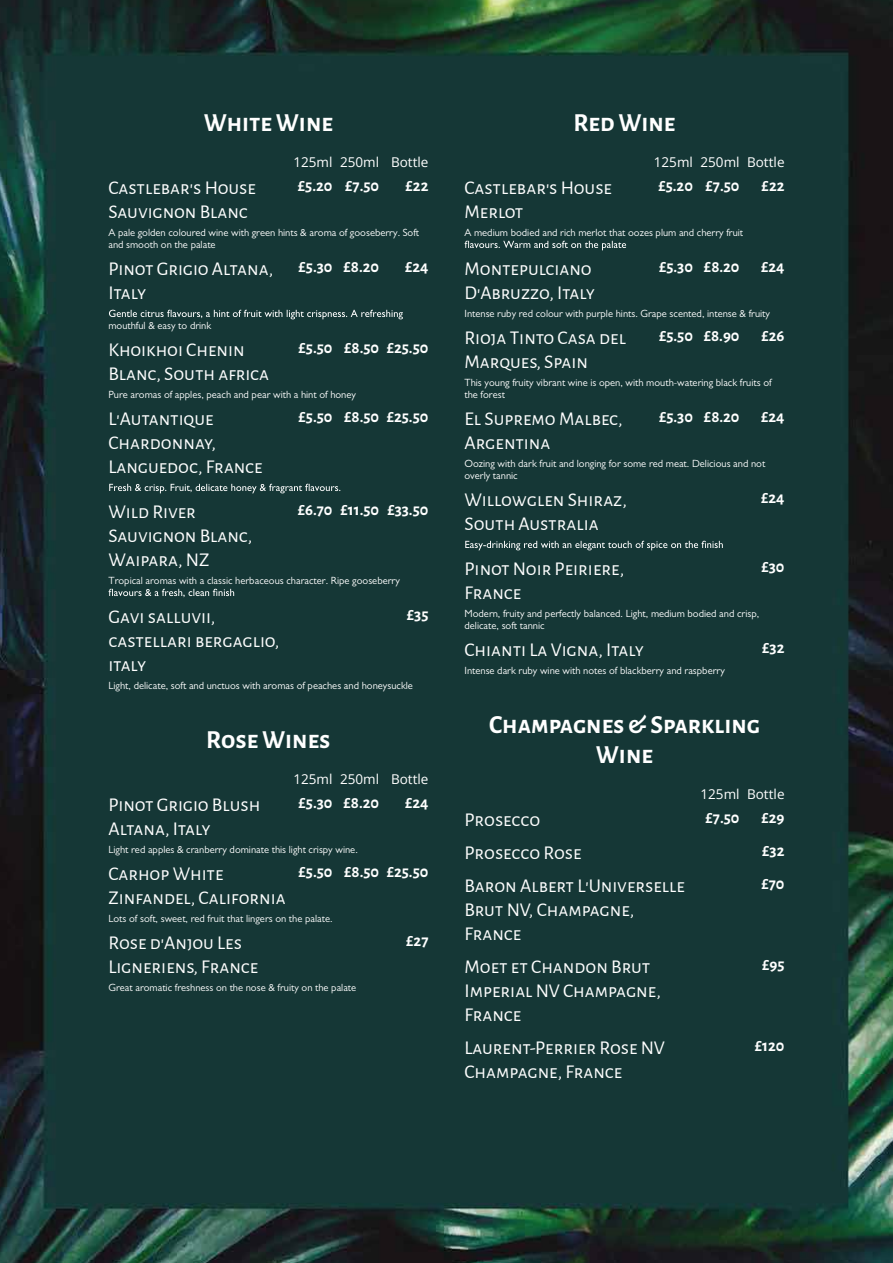
<style>
.page{position:relative;width:893px;height:1263px;background:#fff}
.page>*{position:absolute;margin:0;border:0;box-sizing:border-box;transform-origin:0 0}
.t1{font:700 25.5px/30px "Alegreya Sans SC";color:#fff;text-align:center}
.t2{font:19.5px/24px "Alegreya Sans SC";color:#fff}
.t3{font:700 16.5px "Alegreya Sans SC";color:#fff}
.t4{font:13.5px "Open Sans";color:#fff}
.t5{font:10.5px/12px "Gill Sans";color:#fff}
</style>
<div class="page">
<img style="left:0;top:0;width:893px;height:1263px">
<svg style="left:109px;top:310px;width:294px;height:9px;background:#476160"></svg>
<svg style="left:109px;top:484px;width:231px;height:9px;background:#476261"></svg>
<svg style="left:109px;top:589px;width:125px;height:8px"></svg>
<svg style="left:465px;top:241px;width:161px;height:9px"></svg>
<svg style="left:465px;top:541px;width:258px;height:9px;background:#486261"></svg>
<h1 class="t1" style="left:204px;top:106px;width:131px">White Wine</h1>
<p class="t4" style="left:293px;top:153px;width:137px">125ml 250ml Bottle</p>
<h2 class="t2" style="left:108px;top:175px;width:149px">Castlebar's House<br>Sauvignon Blanc</h2>
<h3 class="t3" style="left:298px;top:173px;width:83px">£5.20 £7.50</h3>
<h3 class="t3" style="left:406px;top:173px;width:24px">£22</h3>
<p class="t5" style="left:108px;top:226px;width:312px">A pale golden coloured wine with green hints &amp; aroma of gooseberry. Soft and smooth on the palate</p>
<h2 class="t2" style="left:108px;top:256px;width:166px">Pinot Grigio Altana,<br>Italy</h2>
<h3 class="t3" style="left:299px;top:254px;width:82px">£5.30 £8.20</h3>
<h3 class="t3" style="left:405px;top:254px;width:25px">£24</h3>
<p class="t5" style="left:108px;top:319px;width:104px">mouthful &amp; easy to drink</p>
<h2 class="t2" style="left:108px;top:337px;width:162px">Khoikhoi Chenin<br>Blanc, South africa</h2>
<h3 class="t3" style="left:299px;top:335px;width:131px">£5.50 £8.50 £25.50</h3>
<p class="t5" style="left:108px;top:388px;width:249px">Pure aromas of apples, peach and pear with a hint of honey</p>
<h2 class="t2" style="left:108px;top:406px;width:156px">L'Autantique<br>Chardonnay,<br>Languedoc, France</h2>
<h3 class="t3" style="left:299px;top:404px;width:131px">£5.50 £8.50 £25.50</h3>
<h2 class="t2" style="left:108px;top:499px;width:145px">Wild River<br>Sauvignon Blanc,<br>Waipara, NZ</h2>
<h3 class="t3" style="left:298px;top:497px;width:132px">£6.70 £11.50 £33.50</h3>
<p class="t5" style="left:108px;top:574px;width:293px">Tropical aromas with a classic herbaceous character. Ripe gooseberry</p>
<h2 class="t2" style="left:108px;top:604px;width:172px">Gavi salluvii, castellari bergaglio, italy</h2>
<h3 class="t3" style="left:407px;top:602px;width:23px">£35</h3>
<p class="t5" style="left:108px;top:679px;width:306px">Light, delicate, soft and unctuos with aromas of peaches and honeysuckle</p>
<h1 class="t1" style="left:206px;top:722px;width:126px">Rose Wines</h1>
<p class="t4" style="left:293px;top:769px;width:137px">125ml 250ml Bottle</p>
<h2 class="t2" style="left:108px;top:791px;width:153px">Pinot Grigio Blush<br>Altana, Italy</h2>
<h3 class="t3" style="left:299px;top:790px;width:82px">£5.30 £8.20</h3>
<h3 class="t3" style="left:405px;top:790px;width:25px">£24</h3>
<p class="t5" style="left:108px;top:843px;width:251px">Light red apples &amp; cranberry dominate this light crispy wine.</p>
<h2 class="t2" style="left:108px;top:860px;width:179px">Carhop White<br>Zinfandel, California</h2>
<h3 class="t3" style="left:299px;top:859px;width:131px">£5.50 £8.50 £25.50</h3>
<p class="t5" style="left:108px;top:912px;width:226px">Lots of soft, sweet, red fruit that lingers on the palate.</p>
<h2 class="t2" style="left:108px;top:929px;width:151px">Rose d'Anjou Les<br>Ligneriens, France</h2>
<h3 class="t3" style="left:406px;top:928px;width:24px">£27</h3>
<p class="t5" style="left:108px;top:981px;width:249px">Great aromatic freshness on the nose &amp; fruity on the palate</p>
<h1 class="t1" style="left:573px;top:106px;width:104px">Red Wine</h1>
<p class="t4" style="left:654px;top:153px;width:132px">125ml 250ml Bottle</p>
<h2 class="t2" style="left:464px;top:175px;width:149px">Castlebar's House<br>Merlot</h2>
<h3 class="t3" style="left:658px;top:173px;width:83px">£5.20 £7.50</h3>
<h3 class="t3" style="left:762px;top:173px;width:24px">£22</h3>
<p class="t5" style="left:464px;top:226px;width:280px">A medium bodied and rich merlot that oozes plum and cherry fruit</p>
<h2 class="t2" style="left:464px;top:256px;width:132px">Montepulciano<br>D'Abruzzo, Italy</h2>
<h3 class="t3" style="left:659px;top:254px;width:82px">£5.30 £8.20</h3>
<h3 class="t3" style="left:761px;top:254px;width:25px">£24</h3>
<p class="t5" style="left:464px;top:307px;width:307px">Intense ruby red colour with purple hints. Grape scented, intense &amp; fruity</p>
<h2 class="t2" style="left:464px;top:325px;width:163px">Rioja Tinto Casa del<br>Marques, Spain</h2>
<h3 class="t3" style="left:659px;top:323px;width:82px">£5.50 £8.90</h3>
<h3 class="t3" style="left:761px;top:323px;width:25px">£26</h3>
<p class="t5" style="left:464px;top:376px;width:309px">This young fruity vibrant wine is open, with mouth-watering black fruits of the forest</p>
<h2 class="t2" style="left:464px;top:406px;width:160px">El Supremo Malbec,<br>Argentina</h2>
<h3 class="t3" style="left:659px;top:404px;width:82px">£5.30 £8.20</h3>
<h3 class="t3" style="left:761px;top:404px;width:25px">£24</h3>
<p class="t5" style="left:464px;top:457px;width:302px">Oozing with dark fruit and longing for some red meat. Delicious and not overly tannic</p>
<h2 class="t2" style="left:464px;top:487px;width:164px">Willowglen Shiraz,<br>South Australia</h2>
<h3 class="t3" style="left:761px;top:485px;width:25px">£24</h3>
<h2 class="t2" style="left:464px;top:556px;width:161px">Pinot Noir Peiriere,<br>France</h2>
<h3 class="t3" style="left:761px;top:554px;width:25px">£30</h3>
<p class="t5" style="left:464px;top:607px;width:296px">Modern, fruity and perfectly balanced. Light, medium bodied and crisp, delicate, soft tannic</p>
<h2 class="t2" style="left:464px;top:637px;width:181px">Chianti La Vigna, Italy</h2>
<h3 class="t3" style="left:762px;top:635px;width:24px">£32</h3>
<p class="t5" style="left:464px;top:664px;width:262px">Intense dark ruby wine with notes of blackberry and raspberry</p>
<h1 class="t1" style="left:489px;top:707px;width:272px">Champagnes &amp; Sparkling<br>Wine</h1>
<p class="t4" style="left:700px;top:784px;width:86px">125ml Bottle</p>
<h2 class="t2" style="left:464px;top:806px;width:77px">Prosecco</h2>
<h3 class="t3" style="left:706px;top:805px;width:35px">£7.50</h3>
<h3 class="t3" style="left:761px;top:805px;width:25px">£29</h3>
<h2 class="t2" style="left:464px;top:839px;width:119px">Prosecco Rose</h2>
<h3 class="t3" style="left:762px;top:838px;width:24px">£32</h3>
<h2 class="t2" style="left:464px;top:872px;width:222px">Baron Albert L'Universelle<br>Brut NV, Champagne,<br>France</h2>
<h3 class="t3" style="left:761px;top:871px;width:25px">£70</h3>
<h2 class="t2" style="left:464px;top:953px;width:198px">Moet et Chandon Brut<br>Imperial NV Champagne,<br>France</h2>
<h3 class="t3" style="left:762px;top:952px;width:24px">£95</h3>
<h2 class="t2" style="left:464px;top:1034px;width:202px">Laurent-Perrier Rose NV<br>Champagne, France</h2>
<h3 class="t3" style="left:755px;top:1033px;width:31px">£120</h3>
</div>
